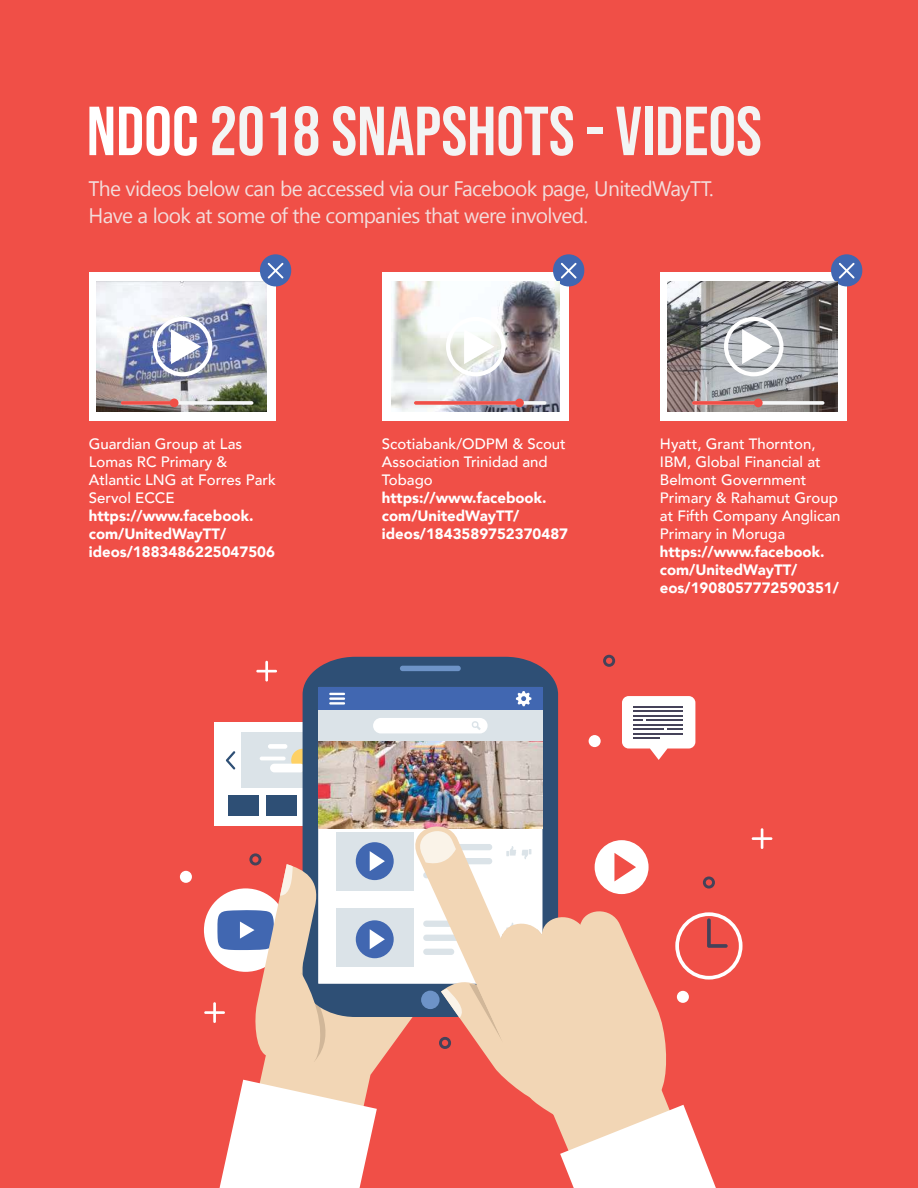
<style>
.page{position:relative;width:918px;height:1188px;background:#f04f47}
.page>*{position:absolute;margin:0;border:0;box-sizing:border-box;transform-origin:0 0}
.t1{font:69.15px "Bebas Neue";color:#f3f4f4}
.t2{font:21px/27px "Khmer UI";letter-spacing:-.03em;color:#f3f4f4}
.t3{font:500 15px/18px "Avenir";color:#fff}
.t4{font:900 15px/18px "Avenir";color:#fff}
.s1{color:#fff}
</style>
<div class="page">
<svg style="left:752px;top:828px;width:20px;height:21px"></svg>
<div style="left:180px;top:871px;width:12px;height:12px;background:#fff;border-radius:50%"></div>
<svg style="left:256px;top:654px;width:440px;height:161px"></svg>
<div style="left:589px;top:735px;width:12px;height:12px;background:#fff;border-radius:50%"></div>
<div style="left:215px;top:722px;width:134px;height:104px;background:#fff"></div>
<div style="left:229px;top:795px;width:30px;height:20px;background:#2e4f75"></div>
<div style="left:267px;top:795px;width:30px;height:20px;background:#2e4f75"></div>
<div style="left:241px;top:733px;width:82px;height:55px;background:#dbe3e8"></div>
<svg style="left:226px;top:751px;width:9px;height:18px"></svg>
<svg style="left:291px;top:749px;width:23px;height:23px"></svg>
<div style="left:270px;top:764px;width:35px;height:8px;background:#fff;border-radius:4px"></div>
<hr style="left:260px;top:757px;width:26px;height:3px;background:#fff;border-radius:2px">
<div style="left:268px;top:744px;width:19px;height:5px;background:#fff;border-radius:2px"></div>
<svg style="left:303px;top:657px;width:255px;height:165px;fill:#2e4f75"></svg>
<div style="left:400px;top:666px;width:61px;height:5px;background:#6d93c7;border-radius:3px"></div>
<div style="left:318px;top:687px;width:225px;height:23px;background:#4167b1"></div>
<div style="left:318px;top:710px;width:225px;height:31px;background:#dbe3e8"></div>
<svg style="left:329px;top:693px;width:16px;height:2px"></svg>
<hr style="left:329px;top:697px;width:16px;height:3px;background:#fff">
<hr style="left:329px;top:702px;width:16px;height:3px;background:#fff">
<svg style="left:516px;top:691px;width:15px;height:15px"></svg>
<div style="left:373px;top:718px;width:115px;height:15px;background:#fff;border-radius:8px"></div>
<svg style="left:472px;top:721px;width:9px;height:9px"></svg>
<div style="left:660px;top:272px;width:187px;height:149px;background:#fff"></div>
<div style="left:382px;top:272px;width:187px;height:149px;background:#fff"></div>
<div style="left:89px;top:272px;width:187px;height:149px;background:#fff"></div>
<div style="left:831px;top:254px;width:31px;height:32px;background:#4167b1;border-radius:16px"></div>
<div style="left:553px;top:254px;width:31px;height:32px;background:#4167b1;border-radius:16px"></div>
<svg style="left:839px;top:263px;width:16px;height:15px"></svg>
<svg style="left:561px;top:263px;width:16px;height:15px"></svg>
<img style="left:668px;top:281px;width:170px;height:131px">
<svg style="left:724px;top:317px;width:60px;height:59px"></svg>
<svg style="left:692px;top:401px;width:132px;height:4px"></svg>
<svg style="left:692px;top:401px;width:68px;height:4px"></svg>
<div style="left:754px;top:399px;width:9px;height:8px;background:#f04f47;border-radius:50%"></div>
<img style="left:97px;top:281px;width:169px;height:131px">
<svg style="left:153px;top:317px;width:59px;height:59px"></svg>
<svg style="left:121px;top:401px;width:132px;height:4px"></svg>
<svg style="left:121px;top:401px;width:55px;height:4px"></svg>
<div style="left:170px;top:399px;width:8px;height:8px;background:#f04f47;border-radius:50%"></div>
<div style="left:260px;top:254px;width:31px;height:32px;background:#4167b1;border-radius:16px"></div>
<svg style="left:268px;top:263px;width:16px;height:15px"></svg>
<img style="left:392px;top:281px;width:168px;height:131px">
<svg style="left:446px;top:317px;width:60px;height:59px"></svg>
<svg style="left:414px;top:401px;width:132px;height:4px"></svg>
<svg style="left:414px;top:401px;width:101px;height:4px"></svg>
<img style="left:318px;top:741px;width:225px;height:81px">
<div style="left:515px;top:399px;width:9px;height:8px;background:#f04f47;border-radius:50%"></div>
<svg style="left:404px;top:815px;width:155px;height:7px"></svg>
<svg style="left:204px;top:822px;width:539px;height:366px"></svg>
<h1 class="t1" style="left:87px;top:103px;width:677px"><span class="s1">NDOC</span> 2018 SNAPSHOTS - VIDEOS</h1>
<h2 class="t2" style="left:88px;top:177px;width:627px">The videos below can be accessed via our Facebook page, UnitedWayTT.<br>Have a look at some of the companies that were involved.</h2>
<p class="t3" style="left:89px;top:436px;width:188px">Guardian Group at Las<br>Lomas RC Primary &amp;<br>Atlantic LNG at Forres Park<br>Servol ECCE</p>
<p class="t4" style="left:89px;top:508px;width:188px">https://www.facebook. com/UnitedWayTT/ ideos/1883486225047506</p>
<p class="t3" style="left:382px;top:436px;width:185px">Scotiabank/ODPM &amp; Scout<br>Association Trinidad and<br>Tobago</p>
<p class="t4" style="left:382px;top:490px;width:188px">https://www.facebook. com/UnitedWayTT/ ideos/1843589752370487</p>
<p class="t3" style="left:660px;top:436px;width:182px">Hyatt, Grant Thornton,<br>IBM, Global Financial at<br>Belmont Government<br>Primary &amp; Rahamut Group at Fifth Company Anglican<br>Primary in Moruga</p>
<p class="t4" style="left:660px;top:544px;width:180px">https://www.facebook. com/UnitedWayTT/ eos/1908057772590351/</p>
</div>
